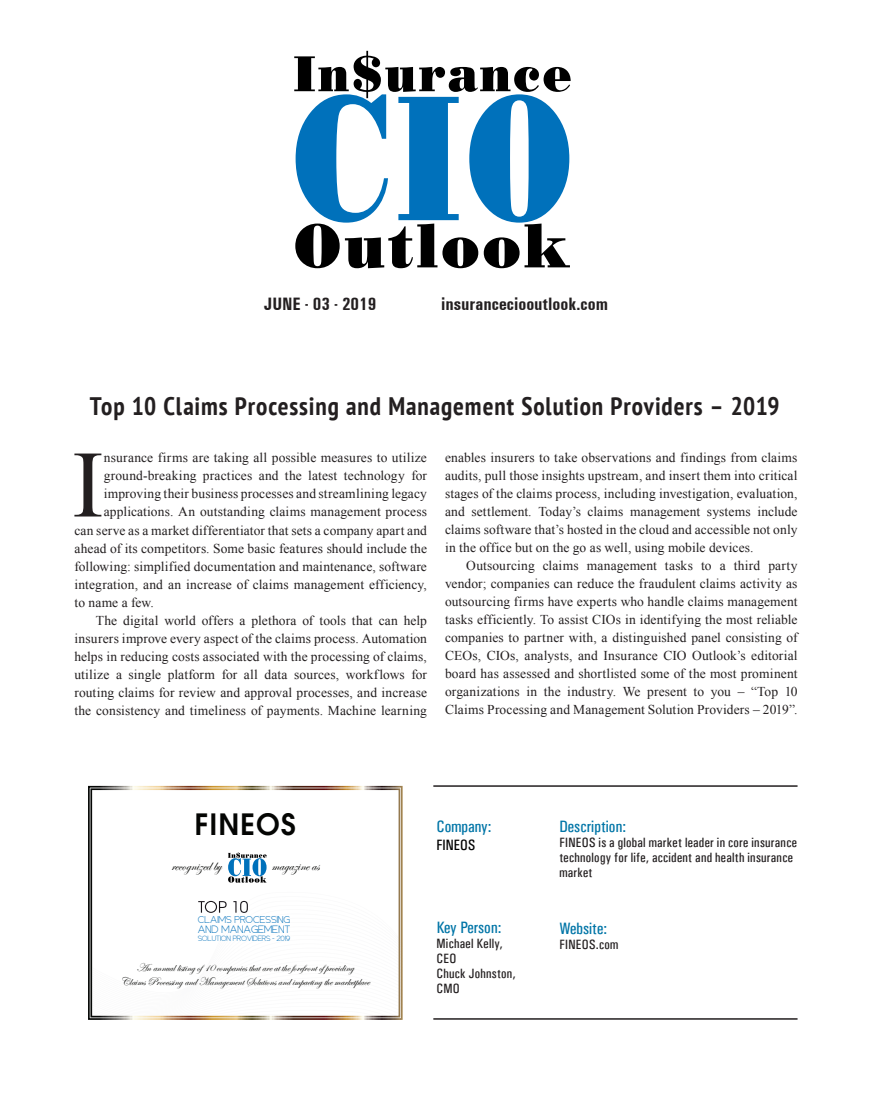
<style>
.page{position:relative;width:872px;height:1106px;background:#fff}
.page>*{position:absolute;margin:0;border:0;box-sizing:border-box;transform-origin:0 0}
.t1{font:95.1px "Times New Roman";color:#231f20}
.t2{font:600 29.4px "Avant Garde";letter-spacing:.04em;color:#040503;scale:.96 1}
.t3{font:700 condensed 25.35px "PT Sans";letter-spacing:.035em;color:#231f20}
.t4{font:700 condensed 18px "Univers";color:#231f20}
.t5{font:16.5px "Univers Condensed";color:#0075a7}
.t6{font:16.5px "Univers Condensed";letter-spacing:-.02em;color:#0075a7}
.t7{font:15px "Univers Condensed";color:#000}
.t8{font:14.85px "Edwardian Script ITC";color:#040503;scale:.96 1}
.t9{font:13.5px/18px "Times New Roman";letter-spacing:.01em;color:#231f20;text-align:justify}
.t10{font:13.5px/15px "Univers Condensed";letter-spacing:.02em;color:#231f20}
.t11{font:11.7px/13.6px "Edwardian Script ITC";color:#040503;text-align:center;scale:.96 1}
.t12{font:10.8px "Sanseriffic";letter-spacing:.02em;color:#0e77be}
.t13{font:10.2px "Sanseriffic";letter-spacing:.02em;color:#0e77be}
.t14{font:7.8px "Sanseriffic";color:#0e77be}
</style>
<div class="page">
<hr style="left:433px;top:785px;width:364px;height:1px;background:#231f20">
<hr style="left:433px;top:1018px;width:364px;height:1px;background:#231f20">
<svg style="left:89px;top:786px;width:313px;height:110px"></svg>
<svg style="left:228px;top:852px;width:39px;height:30px"></svg>
<svg style="left:89px;top:896px;width:313px;height:123px"></svg>
<svg style="left:294px;top:51px;width:276px;height:217px"></svg>
<h3 class="t4" style="left:264px;top:293px;width:114px">JUNE - 03 - 2019</h3>
<h3 class="t4" style="left:441px;top:293px;width:168px">insuranceciooutlook.com</h3>
<h3 class="t3" style="left:90px;top:389px;width:691px">Top 10 Claims Processing and Management Solution Providers – 2019</h3>
<h1 class="t1" style="left:72px;top:421px;width:33px">I</h1>
<p class="t9" style="left:104px;top:449px;width:325px">nsurance firms are taking all possible measures to utilize</p>
<p class="t9" style="left:445px;top:448px;width:354px">enables insurers to take observations and findings from claims audits, pull those insights upstream, and insert them into critical stages of the claims process, including investigation, evaluation, and settlement. Today’s claims management systems include claims software that’s hosted in the cloud and accessible not only in the office but on the go as well, using mobile devices.</p>
<p class="t9" style="left:445px;top:556px;width:354px;text-indent:21px">Outsourcing claims management tasks to a third party vendor; companies can reduce the fraudulent claims activity as outsourcing firms have experts who handle claims management tasks efficiently. To assist CIOs in identifying the most reliable companies to partner with, a distinguished panel consisting of CEOs, CIOs, analysts, and Insurance CIO Outlook’s editorial board has assessed and shortlisted some of the most prominent organizations in the industry. We present to you – “Top 10<br>Claims Processing and Management Solution Providers – 2019”.</p>
<p class="t9" style="left:104px;top:467px;width:325px">ground-breaking practices and the latest technology for</p>
<p class="t9" style="left:104px;top:485px;width:325px">improving their business processes and streamlining legacy</p>
<p class="t9" style="left:104px;top:503px;width:325px">applications. An outstanding claims management process</p>
<p class="t9" style="left:74px;top:521px;width:354px">can serve as a market differentiator that sets a company apart and</p>
<p class="t9" style="left:74px;top:539px;width:354px">ahead of its competitors. Some basic features should include the</p>
<p class="t9" style="left:74px;top:557px;width:354px">following: simplified documentation and maintenance, software</p>
<p class="t9" style="left:74px;top:575px;width:354px">integration, and an increase of claims management efficiency,</p>
<p class="t9" style="left:74px;top:593px;width:81px">to name a few.</p>
<p class="t9" style="left:96px;top:611px;width:333px">The digital world offers a plethora of tools that can help</p>
<p class="t9" style="left:74px;top:629px;width:354px">insurers improve every aspect of the claims process. Automation</p>
<p class="t9" style="left:74px;top:647px;width:354px">helps in reducing costs associated with the processing of claims,</p>
<p class="t9" style="left:74px;top:665px;width:354px">utilize a single platform for all data sources, workflows for</p>
<p class="t9" style="left:74px;top:682px;width:354px">routing claims for review and approval processes, and increase</p>
<p class="t9" style="left:74px;top:700px;width:354px">the consistency and timeliness of payments. Machine learning</p>
<h2 class="t2" style="left:195px;top:805px;width:107px">FINEOS</h2>
<p class="t8" style="left:171px;top:857px;width:54px">recognized by</p>
<p class="t8" style="left:271px;top:857px;width:51px">magazine as</p>
<p class="t13" style="left:198px;top:913px;width:93px">CLAIMS PROCESSING</p>
<p class="t12" style="left:198px;top:923px;width:94px">AND MANAGEMENT</p>
<p class="t14" style="left:198px;top:933px;width:94px">SOLUTION PROVIDERS - 2019</p>
<p class="t11" style="left:121px;top:961px;width:261px">An annual listing of10 companies that are at the forefront ofproviding<br>Claims Processing and Management Solutions and impacting the marketplace</p>
<p class="t5" style="left:436px;top:817px;width:57px">Company:</p>
<p class="t7" style="left:436px;top:835px;width:40px">FINEOS</p>
<p class="t6" style="left:436px;top:917px;width:66px">Key Person:</p>
<p class="t10" style="left:436px;top:936px;width:81px">Michael Kelly,<br>CEO<br>Chuck Johnston,<br>CMO</p>
<p class="t5" style="left:559px;top:817px;width:68px">Description:</p>
<p class="t10" style="left:559px;top:835px;width:239px">FINEOS is a global market leader in core insurance technology for life, accident and health insurance market</p>
<p class="t5" style="left:559px;top:919px;width:49px">Website:</p>
<p class="t10" style="left:559px;top:937px;width:61px">FINEOS.com</p>
</div>
